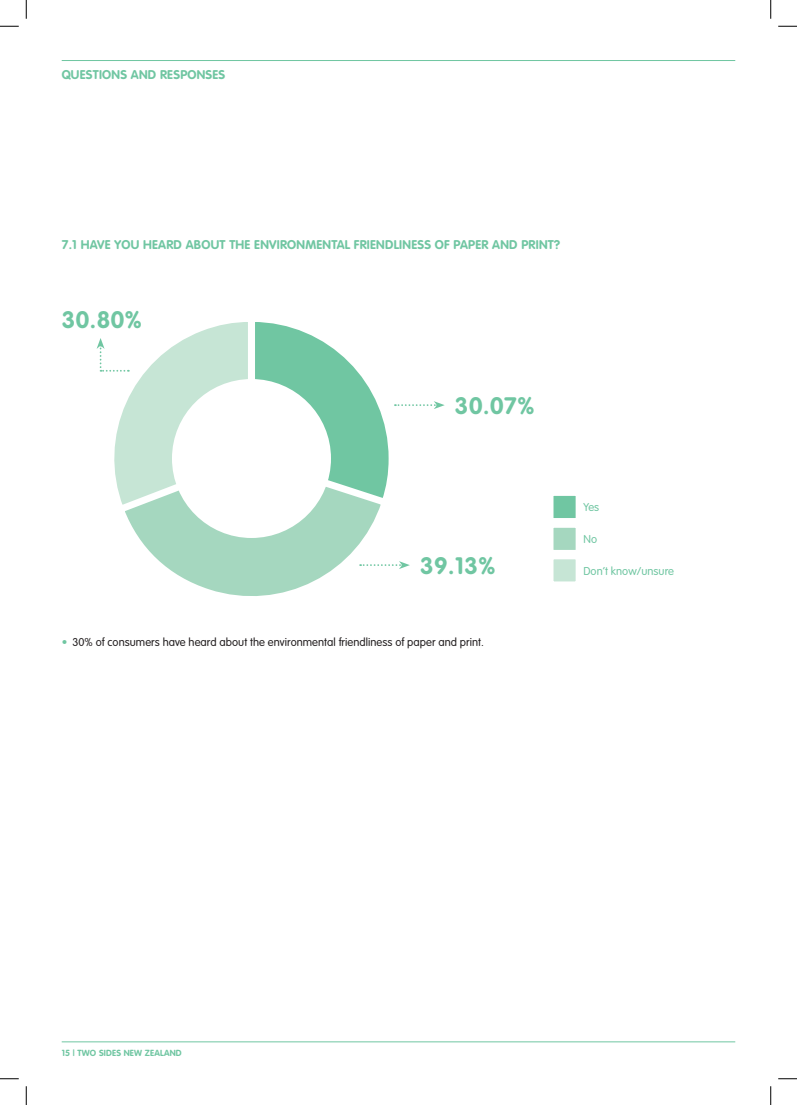
<style>
.page{position:relative;width:797px;height:1105px;background:#fff}
.page>*{position:absolute;margin:0;border:0;box-sizing:border-box;transform-origin:0 0}
.t1{font:700 23.5px "VAG Rounded";letter-spacing:.025em;color:#70c6a2}
.t2{font:700 12.5px "VAG Rounded";letter-spacing:.02em;color:#70c6a2}
.t3{font:300 11.25px "VAG Rounded";letter-spacing:.005em;color:#231f20}
.t4{font:300 11.25px "VAG Rounded";letter-spacing:.005em;color:#70c6a2}
.t5{font:700 8.75px "VAG Rounded";letter-spacing:.02em;color:#70c6a2}
.s1{color:#70c6a2}
</style>
<div class="page">
<hr style="left:62px;top:1041px;width:673px;height:1px;background:#70c6a2">
<hr style="left:62px;top:60px;width:673px;height:1px;background:#70c6a2">
<div style="left:549px;top:492px;width:30px;height:30px;background:#70c6a2;border:4px solid #fff"></div>
<div style="left:549px;top:524px;width:30px;height:30px;background:#a5d7bf;border:4px solid #fff"></div>
<div style="left:549px;top:556px;width:30px;height:29px;background:#c6e5d5;border:4px solid #fff"></div>
<svg style="left:392px;top:561px;width:18px;height:8px"></svg>
<svg style="left:126px;top:515px;width:264px;height:81px"></svg>
<div style="left:172px;top:379px;width:159px;height:159px;background:#fff;border-radius:50%"></div>
<svg style="left:96px;top:322px;width:348px;height:193px"></svg>
<svg style="left:0;top:25px;width:19px;height:2px"></svg>
<svg style="left:778px;top:25px;width:19px;height:2px"></svg>
<svg style="left:0;top:1078px;width:19px;height:1px"></svg>
<svg style="left:778px;top:1078px;width:19px;height:1px"></svg>
<svg style="left:25px;top:0;width:2px;height:19px"></svg>
<svg style="left:25px;top:1086px;width:2px;height:19px"></svg>
<svg style="left:770px;top:0;width:1px;height:19px"></svg>
<svg style="left:770px;top:1086px;width:1px;height:19px"></svg>
<p class="t2" style="left:62px;top:67px;width:165px">QUESTIONS AND RESPONSES</p>
<p class="t2" style="left:62px;top:238px;width:500px">7.1 HAVE YOU HEARD ABOUT THE ENVIRONMENTAL FRIENDLINESS OF PAPER AND PRINT?</p>
<h1 class="t1" style="left:62px;top:306px;width:82px">30.80%</h1>
<h1 class="t1" style="left:455px;top:392px;width:81px">30.07%</h1>
<h1 class="t1" style="left:420px;top:552px;width:77px">39.13%</h1>
<p class="t3" style="left:62px;top:635px;width:424px"><span class="s1">•</span> 30% of consumers have heard about the environmental friendliness of paper and print.</p>
<p class="t4" style="left:583px;top:501px;width:17px">Yes</p>
<p class="t4" style="left:583px;top:533px;width:15px">No</p>
<p class="t4" style="left:583px;top:564px;width:92px">Don’t know/unsure</p>
<p class="t5" style="left:62px;top:1048px;width:121px">15 | TWO SIDES NEW ZEALAND</p>
</div>
